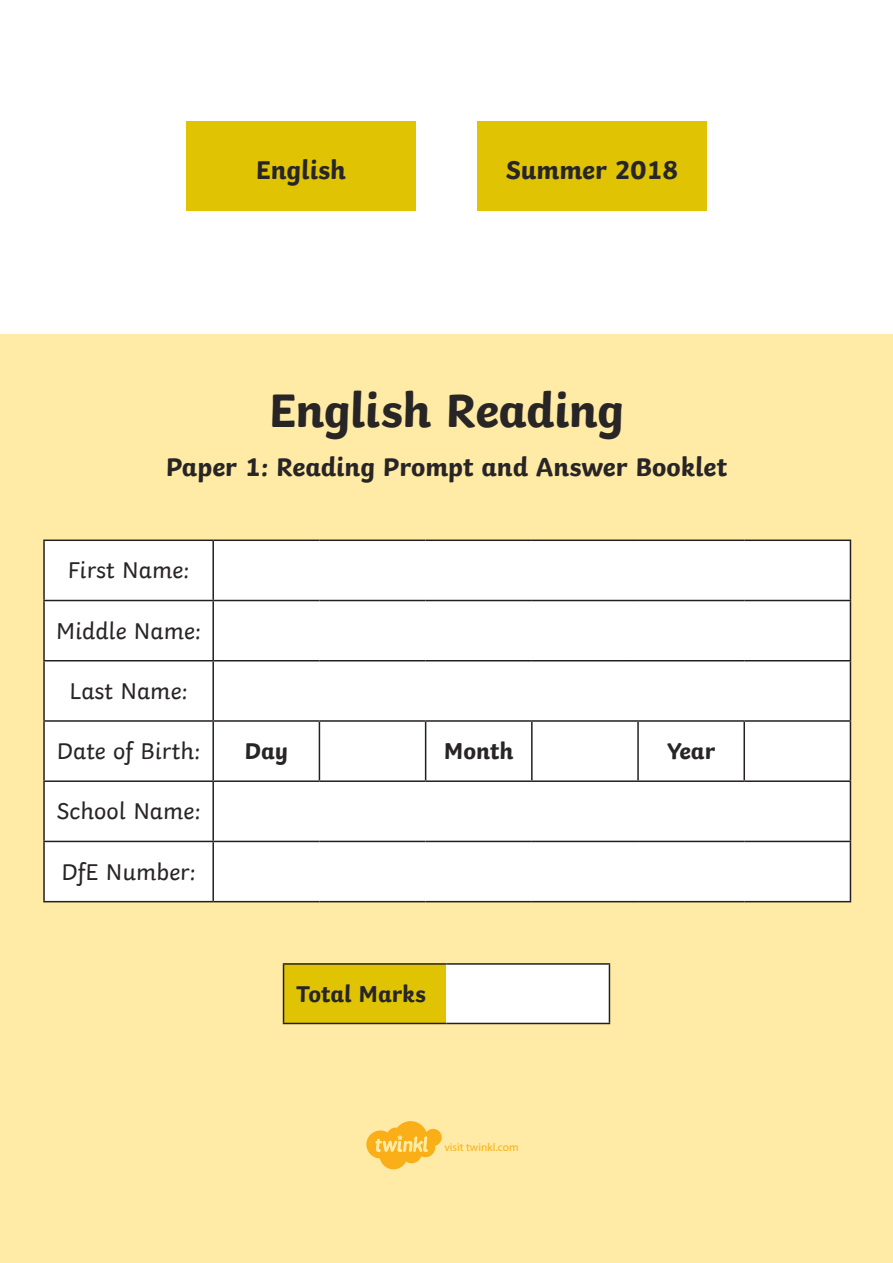
<style>
.page{position:relative;width:893px;height:1263px;background:#fff}
.page>*{position:absolute;margin:0;border:0;box-sizing:border-box;transform-origin:0 0}
.Heading_1{font:700 49.5px "Twinkl";letter-spacing:-.01em;color:#282526}
.Heading_2{font:700 27px "Twinkl";color:#282526}
.KS1_Body_Copy{font:24px "Twinkl";color:#282526}
.KS1_Body_Copy-2{font:700 24px "Twinkl";color:#282526}
.Heading_3{font:700 24px "Twinkl";color:#282526}
.t1{font:11.4px "Myriad Pro";color:#faaf18}
</style>
<div class="page">
<div style="left:0;top:335px;width:893px;height:928px;background:#ffeba5"></div>
<div style="left:186px;top:121px;width:230px;height:89px;background:#e0c403"></div>
<div style="left:477px;top:121px;width:230px;height:89px;background:#e0c403"></div>
<div style="left:45px;top:541px;width:805px;height:360px;background:#fff"></div>
<hr style="left:43px;top:539px;width:170px;height:2px;background:#231f20">
<hr style="left:43px;top:541px;width:2px;height:59px;background:#231f20">
<hr style="left:213px;top:539px;width:106px;height:2px;background:#231f20">
<hr style="left:212px;top:541px;width:2px;height:59px;background:#231f20">
<hr style="left:319px;top:539px;width:107px;height:2px;background:#231f20">
<hr style="left:426px;top:539px;width:106px;height:2px;background:#231f20">
<hr style="left:532px;top:539px;width:106px;height:2px;background:#231f20">
<hr style="left:638px;top:539px;width:106px;height:2px;background:#231f20">
<hr style="left:744px;top:539px;width:107px;height:2px;background:#231f20">
<hr style="left:850px;top:541px;width:1px;height:59px;background:#231f20">
<hr style="left:43px;top:600px;width:170px;height:1px;background:#231f20">
<hr style="left:43px;top:601px;width:2px;height:59px;background:#231f20">
<hr style="left:213px;top:600px;width:106px;height:1px;background:#231f20">
<hr style="left:212px;top:601px;width:2px;height:59px;background:#231f20">
<hr style="left:319px;top:600px;width:107px;height:1px;background:#231f20">
<hr style="left:426px;top:600px;width:106px;height:1px;background:#231f20">
<hr style="left:532px;top:600px;width:106px;height:1px;background:#231f20">
<hr style="left:638px;top:600px;width:106px;height:1px;background:#231f20">
<hr style="left:744px;top:600px;width:107px;height:1px;background:#231f20">
<hr style="left:850px;top:601px;width:1px;height:59px;background:#231f20">
<hr style="left:43px;top:660px;width:170px;height:1px;background:#231f20">
<hr style="left:43px;top:661px;width:2px;height:59px;background:#231f20">
<hr style="left:213px;top:660px;width:106px;height:1px;background:#231f20">
<hr style="left:212px;top:661px;width:2px;height:59px;background:#231f20">
<hr style="left:319px;top:660px;width:107px;height:1px;background:#231f20">
<hr style="left:426px;top:660px;width:106px;height:1px;background:#231f20">
<hr style="left:532px;top:660px;width:106px;height:1px;background:#231f20">
<hr style="left:638px;top:660px;width:106px;height:1px;background:#231f20">
<hr style="left:744px;top:660px;width:107px;height:1px;background:#231f20">
<hr style="left:850px;top:661px;width:1px;height:59px;background:#231f20">
<hr style="left:43px;top:720px;width:170px;height:2px;background:#231f20">
<hr style="left:43px;top:722px;width:2px;height:58px;background:#231f20">
<hr style="left:213px;top:720px;width:106px;height:2px;background:#231f20">
<hr style="left:212px;top:722px;width:2px;height:58px;background:#231f20">
<hr style="left:319px;top:720px;width:107px;height:2px;background:#231f20">
<hr style="left:319px;top:722px;width:1px;height:58px;background:#231f20">
<hr style="left:426px;top:720px;width:106px;height:2px;background:#231f20">
<hr style="left:425px;top:722px;width:1px;height:58px;background:#231f20">
<hr style="left:532px;top:720px;width:106px;height:2px;background:#231f20">
<hr style="left:531px;top:722px;width:2px;height:58px;background:#231f20">
<hr style="left:638px;top:720px;width:106px;height:2px;background:#231f20">
<hr style="left:637px;top:722px;width:2px;height:58px;background:#231f20">
<hr style="left:744px;top:720px;width:107px;height:2px;background:#231f20">
<hr style="left:743px;top:722px;width:2px;height:58px;background:#231f20">
<hr style="left:850px;top:722px;width:1px;height:58px;background:#231f20">
<hr style="left:43px;top:780px;width:170px;height:2px;background:#231f20">
<hr style="left:43px;top:782px;width:2px;height:59px;background:#231f20">
<hr style="left:213px;top:780px;width:106px;height:2px;background:#231f20">
<hr style="left:212px;top:782px;width:2px;height:59px;background:#231f20">
<hr style="left:319px;top:780px;width:107px;height:2px;background:#231f20">
<hr style="left:426px;top:780px;width:106px;height:2px;background:#231f20">
<hr style="left:532px;top:780px;width:106px;height:2px;background:#231f20">
<hr style="left:638px;top:780px;width:106px;height:2px;background:#231f20">
<hr style="left:744px;top:780px;width:107px;height:2px;background:#231f20">
<hr style="left:850px;top:782px;width:1px;height:59px;background:#231f20">
<hr style="left:43px;top:841px;width:170px;height:1px;background:#231f20">
<hr style="left:43px;top:842px;width:2px;height:59px;background:#231f20">
<hr style="left:213px;top:841px;width:106px;height:1px;background:#231f20">
<hr style="left:212px;top:842px;width:2px;height:59px;background:#231f20">
<hr style="left:319px;top:841px;width:107px;height:1px;background:#231f20">
<hr style="left:426px;top:841px;width:106px;height:1px;background:#231f20">
<hr style="left:532px;top:841px;width:106px;height:1px;background:#231f20">
<hr style="left:638px;top:841px;width:106px;height:1px;background:#231f20">
<hr style="left:744px;top:841px;width:107px;height:1px;background:#231f20">
<hr style="left:850px;top:842px;width:1px;height:59px;background:#231f20">
<hr style="left:43px;top:901px;width:170px;height:1px;background:#231f20">
<hr style="left:213px;top:901px;width:106px;height:1px;background:#231f20">
<hr style="left:319px;top:901px;width:107px;height:1px;background:#231f20">
<hr style="left:426px;top:901px;width:106px;height:1px;background:#231f20">
<hr style="left:532px;top:901px;width:106px;height:1px;background:#231f20">
<hr style="left:638px;top:901px;width:106px;height:1px;background:#231f20">
<hr style="left:744px;top:901px;width:107px;height:1px;background:#231f20">
<div style="left:284px;top:964px;width:162px;height:59px;background:#e0c403"></div>
<div style="left:446px;top:964px;width:163px;height:59px;background:#fff"></div>
<hr style="left:283px;top:963px;width:163px;height:2px;background:#231f20">
<hr style="left:283px;top:965px;width:1px;height:58px;background:#231f20">
<hr style="left:446px;top:963px;width:164px;height:2px;background:#231f20">
<hr style="left:609px;top:965px;width:1px;height:58px;background:#231f20">
<hr style="left:283px;top:1023px;width:163px;height:1px;background:#231f20">
<hr style="left:446px;top:1023px;width:164px;height:1px;background:#231f20">
<svg style="left:366px;top:1121px;width:76px;height:48px"></svg>
<p class="Heading_2" style="left:256px;top:147px;width:91px">English</p>
<p class="Heading_2" style="left:506px;top:147px;width:174px">Summer 2018</p>
<p class="Heading_1" style="left:269px;top:370px;width:357px">English Reading</p>
<p class="Heading_2" style="left:166px;top:444px;width:563px">Paper 1: Reading Prompt and Answer Booklet</p>
<p class="KS1_Body_Copy" style="left:68px;top:552px;width:123px">First Name:</p>
<p class="KS1_Body_Copy" style="left:56px;top:612px;width:147px">Middle Name:</p>
<p class="KS1_Body_Copy" style="left:70px;top:672px;width:120px">Last Name:</p>
<p class="KS1_Body_Copy" style="left:57px;top:732px;width:145px">Date of Birth:</p>
<p class="KS1_Body_Copy-2" style="left:244px;top:731px;width:45px">Day</p>
<p class="KS1_Body_Copy-2" style="left:444px;top:731px;width:71px">Month</p>
<p class="KS1_Body_Copy-2" style="left:667px;top:731px;width:49px">Year</p>
<p class="KS1_Body_Copy" style="left:57px;top:793px;width:145px">School Name:</p>
<p class="KS1_Body_Copy" style="left:62px;top:853px;width:136px">DfE Number:</p>
<p class="Heading_3" style="left:296px;top:974px;width:131px">Total Marks</p>
<p class="t1" style="left:444px;top:1140px;width:76px">visit twinkl.com</p>
</div>
